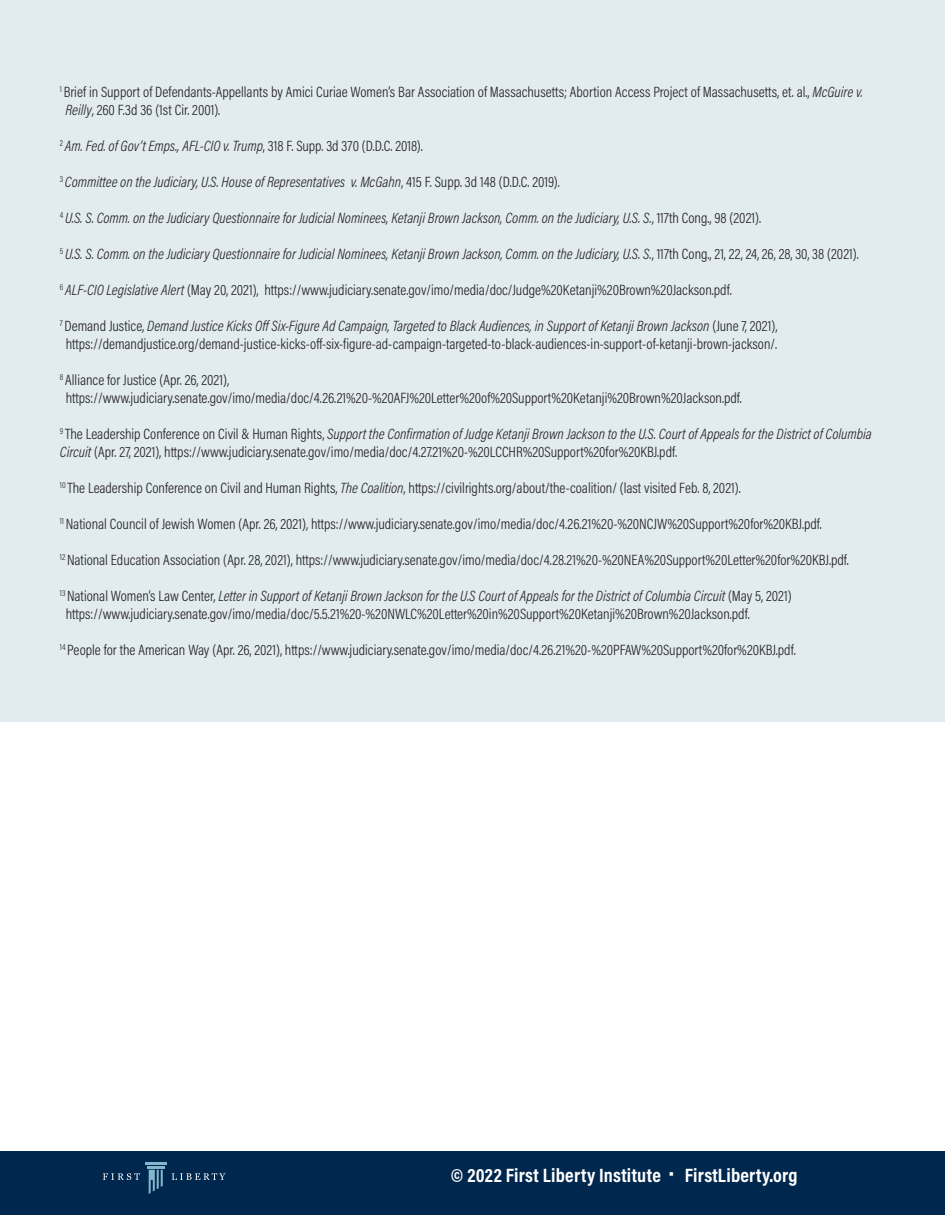
<style>
.page{position:relative;width:945px;height:1215px;background:#fff}
.page>*{position:absolute;margin:0;border:0;box-sizing:border-box;transform-origin:0 0}
.t1{font:700 19.5px "Acumin Pro Cond";letter-spacing:.01em;color:#fff}
.t2{font:300 15px/18px "Acumin Pro Cond";color:#231f20}
.t3{font:italic 300 15px "Acumin Pro Cond";color:#231f20}
.s1{font-style:italic}
.s2{font-style:normal}
</style>
<div class="page">
<div style="left:0;top:0;width:945px;height:722px;background:#e1ebf0"></div>
<div style="left:0;top:1151px;width:945px;height:64px;background:#00274d"></div>
<svg style="left:103px;top:1173px;width:37px;height:7px"></svg>
<svg style="left:172px;top:1173px;width:53px;height:7px"></svg>
<svg style="left:147px;top:1166px;width:17px;height:28px"></svg>
<hr style="left:145px;top:1163px;width:21px;height:2px;background:#83b7cd">
<p class="t2" style="left:66px;top:82px;width:799px;text-indent:-6px"><sup>1</sup> Brief in Support of Defendants-Appellants by Amici Curiae Women’s Bar Association of Massachusetts; Abortion Access Project of Massachusetts, et. al., <span class="s1">McGuire v.<br>Reilly</span>, 260 F.3d 36 (1st Cir. 2001).</p>
<p class="t3" style="left:60px;top:136px;width:364px"><sup>2</sup> Am. Fed. of Gov’t Emps., AFL-CIO v. Trump<span class="s2">, 318 F. Supp. 3d 370 (D.D.C. 2018).</span></p>
<p class="t3" style="left:60px;top:172px;width:501px"><sup>3</sup> Committee on the Judiciary, U.S. House of Representatives v. McGahn<span class="s2">, 415 F. Supp. 3d 148 (D.D.C. 2019).</span></p>
<p class="t3" style="left:60px;top:208px;width:703px"><sup>4</sup> U.S. S. Comm. on the Judiciary Questionnaire for Judicial Nominees, Ketanji Brown Jackson, Comm. on the Judiciary, U.S. S.<span class="s2">, 117th Cong., 98 (2021).</span></p>
<p class="t3" style="left:60px;top:244px;width:800px"><sup>5</sup> U.S. S. Comm. on the Judiciary Questionnaire for Judicial Nominees, Ketanji Brown Jackson, Comm. on the Judiciary, U.S. S.<span class="s2">, 117th Cong., 21, 22, 24, 26, 28, 30, 38 (2021).</span></p>
<p class="t2" style="left:60px;top:280px;width:673px"><sup>6</sup> <span class="s1">ALF-CIO Legislative Alert</span> (May 20, 2021), https://www.judiciary.senate.gov/imo/media/doc/Judge%20Ketanji%20Brown%20Jackson.pdf.</p>
<p class="t2" style="left:60px;top:316px;width:719px;text-align:center"><sup>7</sup> Demand Justice, <span class="s1">Demand Justice Kicks Off Six-Figure Ad Campaign, Targeted to Black Audiences, in Support of Ketanji Brown Jackson</span> (June 7, 2021), https://demandjustice.org/demand-justice-kicks-off-six-figure-ad-campaign-targeted-to-black-audiences-in-support-of-ketanji-brown-jackson/.</p>
<p class="t2" style="left:66px;top:370px;width:678px;text-indent:-6px"><sup>8</sup> Alliance for Justice (Apr. 26, 2021), https://www.judiciary.senate.gov/imo/media/doc/4.26.21%20-%20AFJ%20Letter%20of%20Support%20Ketanji%20Brown%20Jackson.pdf.</p>
<p class="t2" style="left:60px;top:424px;width:813px"><sup>9</sup> The Leadership Conference on Civil &amp; Human Rights, <span class="s1">Support the Confirmation of Judge Ketanji Brown Jackson to the U.S. Court of Appeals for the District of Columbia<br>Circuit</span> (Apr. 27, 2021), https://www.judiciary.senate.gov/imo/media/doc/4.27.21%20-%20LCCHR%20Support%20for%20KBJ.pdf.</p>
<p class="t2" style="left:60px;top:478px;width:682px"><sup>10</sup> The Leadership Conference on Civil and Human Rights, <span class="s1">The Coalition</span>, https://civilrights.org/about/the-coalition/ (last visited Feb. 8, 2021).</p>
<p class="t2" style="left:60px;top:514px;width:763px"><sup>11</sup> National Council of Jewish Women (Apr. 26, 2021), https://www.judiciary.senate.gov/imo/media/doc/4.26.21%20-%20NCJW%20Support%20for%20KBJ.pdf.</p>
<p class="t2" style="left:60px;top:550px;width:790px"><sup>12</sup> National Education Association (Apr. 28, 2021), https://www.judiciary.senate.gov/imo/media/doc/4.28.21%20-%20NEA%20Support%20Letter%20for%20KBJ.pdf.</p>
<p class="t2" style="left:66px;top:586px;width:727px;text-indent:-6px"><sup>13</sup> National Women’s Law Center, <span class="s1">Letter in Support of Ketanji Brown Jackson for the U.S Court of Appeals for the District of Columbia Circuit</span> (May 5, 2021) https://www.judiciary.senate.gov/imo/media/doc/5.5.21%20-%20NWLC%20Letter%20in%20Support%20Ketanji%20Brown%20Jackson.pdf.</p>
<p class="t2" style="left:60px;top:640px;width:737px"><sup>14</sup> People for the American Way (Apr. 26, 2021), https://www.judiciary.senate.gov/imo/media/doc/4.26.21%20-%20PFAW%20Support%20for%20KBJ.pdf.</p>
<p class="t1" style="left:451px;top:1162px;width:348px">© 2022 First Liberty Institute • FirstLiberty.org</p>
</div>
